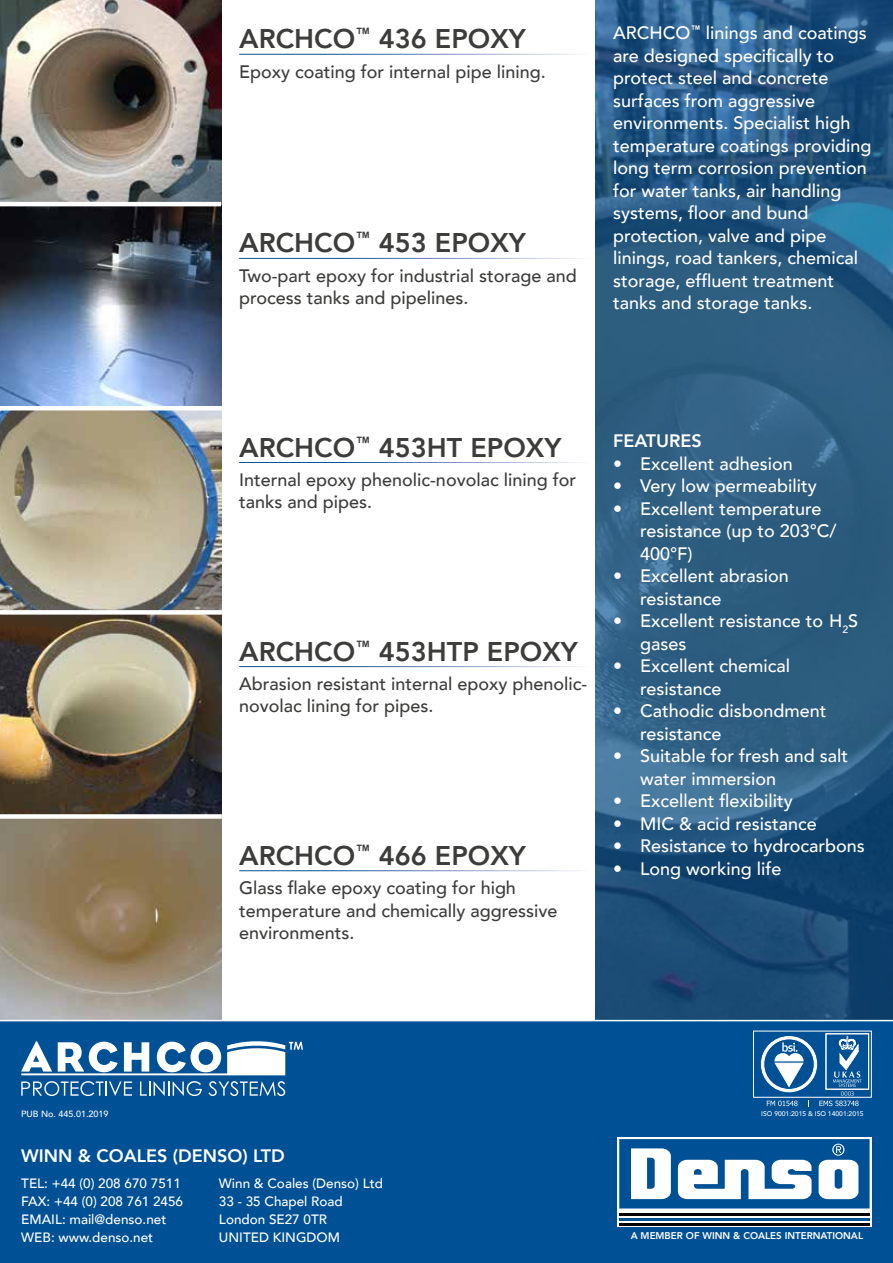
<style>
.page{position:relative;width:893px;height:1263px;background:#fff}
.page>*{position:absolute;margin:0;border:0;box-sizing:border-box;transform-origin:0 0}
.t1{font:800 27px "Avenir";color:#3c3c3b}
.t2{font:500 18px/22.5px "Avenir";color:#fff}
.t3{font:500 18px/22.5px "Avenir";color:#3c3c3b}
.t4{font:800 18px "Avenir";color:#fff}
.t5{font:500 13.5px/18px "Avenir";color:#fff}
.t6{font:800 9.75px "Avenir";color:#fff}
.t7{font:500 9px "Avenir";color:#fff}
.t8{font:500 6.75px "Avenir";color:#fff}
</style>
<div class="page">
<div style="left:0;top:1020px;width:893px;height:243px;background:#005095"></div>
<svg style="left:617px;top:1137px;width:254px;height:90px;background:#d4dce3"></svg>
<hr style="left:619px;top:1213px;width:251px;height:3px;background:#000">
<hr style="left:619px;top:1218px;width:251px;height:2px;background:#005095">
<hr style="left:619px;top:1223px;width:251px;height:2px;background:#000">
<svg style="left:619px;top:1139px;width:251px;height:69px"></svg>
<svg style="left:596px;top:0;width:297px;height:1020px;background:#285980"></svg>
<img style="left:0;top:0;width:221px;height:1020px">
<hr style="left:0;top:202px;width:221px;height:4px;background:#fff">
<hr style="left:0;top:406px;width:222px;height:4px;background:#fff">
<div style="left:0;top:610px;width:222px;height:5px;background:#fff"></div>
<div style="left:0;top:814px;width:222px;height:5px;background:#fff"></div>
<svg style="left:21px;top:1081px;width:111px;height:15px"></svg>
<svg style="left:140px;top:1081px;width:62px;height:15px"></svg>
<svg style="left:208px;top:1081px;width:77px;height:15px"></svg>
<svg style="left:21px;top:1041px;width:282px;height:34px"></svg>
<svg style="left:761px;top:1033px;width:108px;height:74px"></svg>
<hr style="left:0;top:1020px;width:893px;height:1px;background:#fff">
<h1 class="t1" style="left:239px;top:18px;width:288px">ARCHCO<sup>™</sup> 436 EPOXY</h1>
<p class="t3" style="left:239px;top:59px;width:308px">Epoxy coating for internal pipe lining.</p>
<h1 class="t1" style="left:239px;top:222px;width:288px">ARCHCO<sup>™</sup> 453 EPOXY</h1>
<p class="t3" style="left:239px;top:263px;width:339px">Two-part epoxy for industrial storage and process tanks and pipelines.</p>
<p class="t2" style="left:613px;top:21px;width:260px">ARCHCO<sup>™</sup> linings and coatings are designed specifically to protect steel and concrete surfaces from aggressive environments. Specialist high temperature coatings providing long term corrosion prevention for water tanks, air handling systems, floor and bund protection, valve and pipe linings, road tankers, chemical storage, effluent treatment tanks and storage tanks.</p>
<h1 class="t1" style="left:239px;top:426px;width:324px">ARCHCO<sup>™</sup> 453HT EPOXY</h1>
<p class="t3" style="left:239px;top:467px;width:338px">Internal epoxy phenolic-novolac lining for tanks and pipes.</p>
<h1 class="t1" style="left:239px;top:630px;width:340px">ARCHCO<sup>™</sup> 453HTP EPOXY</h1>
<p class="t3" style="left:239px;top:671px;width:350px">Abrasion resistant internal epoxy phenolic&shy;novolac lining for pipes.</p>
<h1 class="t1" style="left:239px;top:834px;width:288px">ARCHCO<sup>™</sup> 466 EPOXY</h1>
<p class="t3" style="left:239px;top:875px;width:320px">Glass flake epoxy coating for high temperature and chemically aggressive environments.</p>
<p class="t4" style="left:613px;top:427px;width:90px">FEATURES</p>
<p class="t2" style="left:613px;top:451px;width:181px">• Excellent adhesion</p>
<p class="t2" style="left:613px;top:474px;width:205px">• Very low permeability</p>
<p class="t2" style="left:640px;top:496px;width:198px;text-indent:-27px">• Excellent temperature resistance (up to 203°C/<br>400°F)</p>
<p class="t2" style="left:640px;top:564px;width:150px;text-indent:-27px">• Excellent abrasion resistance</p>
<p class="t2" style="left:640px;top:609px;width:220px;text-indent:-27px">• Excellent resistance to H<sub>2</sub>S gases</p>
<p class="t2" style="left:640px;top:654px;width:152px;text-indent:-27px">• Excellent chemical resistance</p>
<p class="t2" style="left:640px;top:699px;width:188px;text-indent:-27px">• Cathodic disbondment resistance</p>
<p class="t2" style="left:640px;top:744px;width:210px;text-indent:-27px">• Suitable for fresh and salt water immersion</p>
<p class="t2" style="left:613px;top:789px;width:181px">• Excellent flexibility</p>
<p class="t2" style="left:613px;top:811px;width:205px">• MIC &amp; acid resistance</p>
<p class="t2" style="left:613px;top:834px;width:253px">• Resistance to hydrocarbons</p>
<p class="t2" style="left:613px;top:856px;width:170px">• Long working life</p>
<p class="t7" style="left:21px;top:1105px;width:89px">PUB No. 445.01.2019</p>
<p class="t8" style="left:761px;top:1108px;width:104px">ISO 9001:2015 &amp; ISO 14001:2015</p>
<p class="t4" style="left:21px;top:1142px;width:265px">WINN &amp; COALES (DENSO) LTD</p>
<p class="t5" style="left:21px;top:1173px;width:163px">TEL: +44 (0) 208 670 7511<br>FAX: +44 (0) 208 761 2456<br>EMAIL: mail@denso.net<br>WEB: www.denso.net</p>
<p class="t5" style="left:219px;top:1173px;width:166px">Winn &amp; Coales (Denso) Ltd<br>33 - 35 Chapel Road<br>London SE27 0TR<br>UNITED KINGDOM</p>
<p class="t6" style="left:631px;top:1228px;width:234px">A MEMBER OF WINN &amp; COALES INTERNATIONAL</p>
</div>
